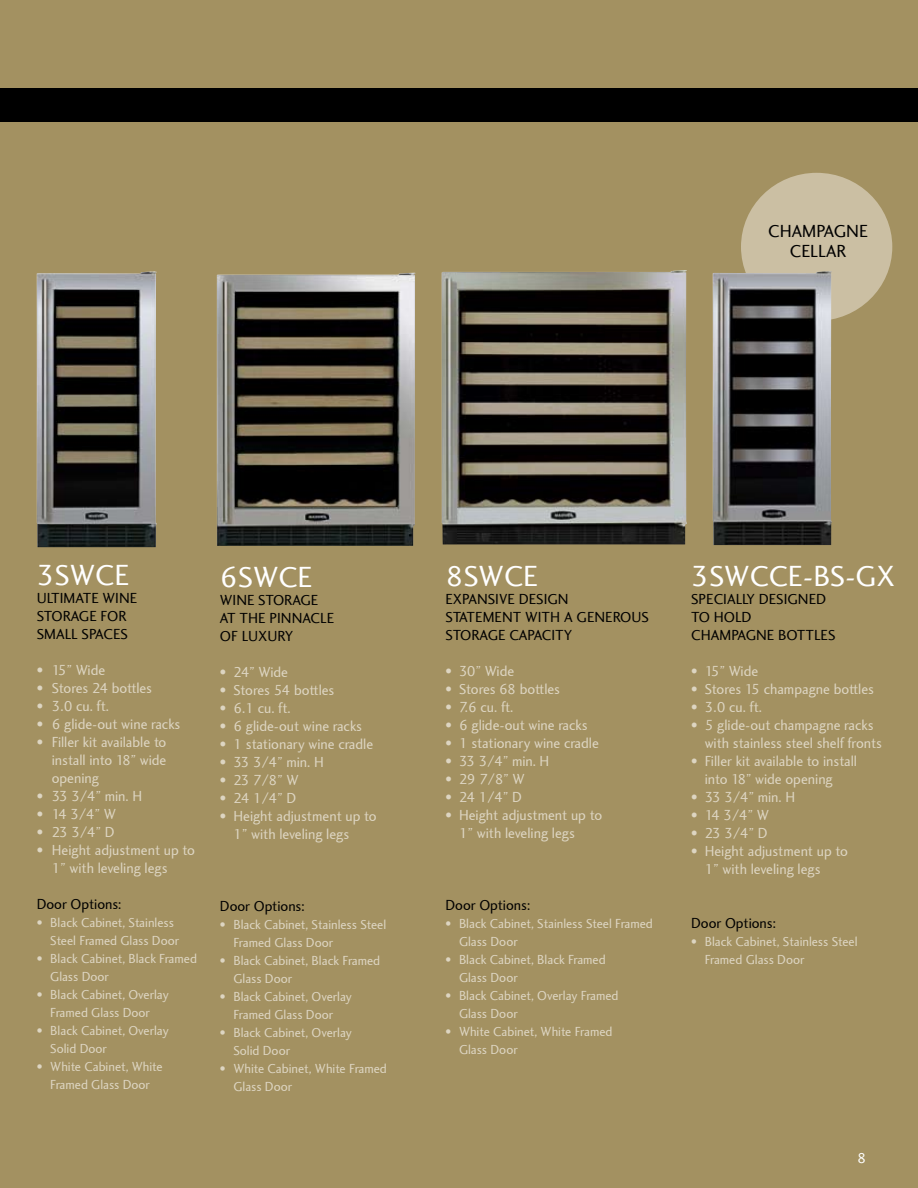
<style>
.page{position:relative;width:918px;height:1188px;background:#a39161}
.page>*{position:absolute;margin:0;border:0;box-sizing:border-box;transform-origin:0 0}
.t1{font:30px "Charlotte Sans";color:#fff}
.t2{font:18px/20.2px "Charlotte Sans";color:#000;text-align:center}
.t3{font:15px/18px "Charlotte Sans";color:#ddd5c2}
.t4{font:15px/18px "Charlotte Sans";color:#000}
.t5{font:15px "Charlotte Sans";color:#fff}
.t6{font:13.5px/18px "Charlotte Sans";color:#ddd5c2}
</style>
<div class="page">
<div style="left:0;top:88px;width:918px;height:34px;background:#000"></div>
<img style="left:217px;top:273px;width:199px;height:273px">
<img style="left:37px;top:271px;width:120px;height:276px">
<img style="left:442px;top:270px;width:245px;height:274px">
<div style="left:741px;top:173px;width:151px;height:148px;background:#cbbfa3;border-radius:50%"></div>
<img style="left:713px;top:271px;width:119px;height:274px">
<p class="t2" style="left:768px;top:221px;width:101px">CHAMPAGNE<br>CELLAR</p>
<h1 class="t1" style="left:37px;top:558px;width:94px">3SWCE</h1>
<p class="t4" style="left:37px;top:590px;width:19px">Ultimate</p>
<p class="t4" style="left:103px;top:590px;width:10px">wine</p>
<p class="t4" style="left:37px;top:608px;width:10px">storage</p>
<p class="t4" style="left:101px;top:608px;width:10px">for</p>
<p class="t4" style="left:37px;top:626px;width:10px">small</p>
<p class="t4" style="left:82px;top:626px;width:9px">spaces</p>
<p class="t3" style="left:37px;top:662px;width:70px">• 15” Wide</p>
<p class="t3" style="left:37px;top:680px;width:117px">• Stores 24 bottles</p>
<p class="t3" style="left:37px;top:698px;width:74px">• 3.0 cu. ft.</p>
<p class="t3" style="left:37px;top:716px;width:145px">• 6 glide-out wine racks</p>
<p class="t3" style="left:52px;top:734px;width:116px;text-align:justify;text-indent:-15px">• Filler kit available to install into 18” wide opening</p>
<p class="t3" style="left:37px;top:788px;width:107px">• 33 3/4” min. H</p>
<p class="t3" style="left:37px;top:806px;width:81px">• 14 3/4” W</p>
<p class="t3" style="left:37px;top:824px;width:79px">• 23 3/4” D</p>
<p class="t3" style="left:52px;top:842px;width:145px;text-indent:-15px">• Height adjustment up to<br>1” with leveling legs</p>
<p class="t4" style="left:37px;top:896px;width:86px">Door Options:</p>
<p class="t6" style="left:50px;top:914px;width:130px;text-indent:-14px">• Black Cabinet, Stainless<br>Steel Framed Glass Door</p>
<p class="t6" style="left:50px;top:950px;width:148px;text-indent:-14px">• Black Cabinet, Black Framed<br>Glass Door</p>
<p class="t6" style="left:37px;top:986px;width:133px;text-align:center">• Black Cabinet, Overlay<br>Framed Glass Door</p>
<p class="t6" style="left:50px;top:1022px;width:120px;text-indent:-14px">• Black Cabinet, Overlay<br>Solid Door</p>
<p class="t6" style="left:37px;top:1058px;width:127px;text-align:center">• White Cabinet, White<br>Framed Glass Door</p>
<h1 class="t1" style="left:220px;top:560px;width:94px">6SWCE</h1>
<p class="t4" style="left:220px;top:591px;width:116px">WINE STORAGE<br>AT THE PINNACLE<br>OF LUXURY</p>
<p class="t3" style="left:220px;top:663px;width:70px">• 24” Wide</p>
<p class="t3" style="left:220px;top:681px;width:116px">• Stores 54 bottles</p>
<p class="t3" style="left:220px;top:699px;width:72px">• 6.1 cu. ft.</p>
<p class="t3" style="left:220px;top:717px;width:144px">• 6 glide-out wine racks</p>
<p class="t3" style="left:220px;top:735px;width:155px">• 1 stationary wine cradle</p>
<p class="t3" style="left:220px;top:753px;width:105px">• 33 3/4” min. H</p>
<p class="t3" style="left:220px;top:771px;width:80px">• 23 7/8” W</p>
<p class="t3" style="left:220px;top:789px;width:78px">• 24 1/4” D</p>
<p class="t3" style="left:233px;top:807px;width:145px;text-indent:-14px">• Height adjustment up to<br>1” with leveling legs</p>
<p class="t4" style="left:220px;top:897px;width:86px">Door Options:</p>
<p class="t6" style="left:233px;top:916px;width:154px;text-indent:-14px">• Black Cabinet, Stainless Steel<br>Framed Glass Door</p>
<p class="t6" style="left:233px;top:952px;width:148px;text-indent:-14px">• Black Cabinet, Black Framed<br>Glass Door</p>
<p class="t6" style="left:220px;top:988px;width:133px;text-align:center">• Black Cabinet, Overlay<br>Framed Glass Door</p>
<p class="t6" style="left:233px;top:1024px;width:120px;text-indent:-14px">• Black Cabinet, Overlay<br>Solid Door</p>
<p class="t6" style="left:233px;top:1060px;width:155px;text-indent:-14px">• White Cabinet, White Framed<br>Glass Door</p>
<h1 class="t1" style="left:446px;top:559px;width:94px">8SWCE</h1>
<p class="t4" style="left:446px;top:591px;width:205px">EXPANSIVE DESIGN<br>STATEMENT WITH A GENEROUS<br>STORAGE CAPACITY</p>
<p class="t3" style="left:445px;top:663px;width:70px">• 30” Wide</p>
<p class="t3" style="left:445px;top:681px;width:116px">• Stores 68 bottles</p>
<p class="t3" style="left:445px;top:699px;width:69px">• 7.6 cu. ft.</p>
<p class="t3" style="left:445px;top:717px;width:144px">• 6 glide-out wine racks</p>
<p class="t3" style="left:445px;top:735px;width:155px">• 1 stationary wine cradle</p>
<p class="t3" style="left:445px;top:753px;width:105px">• 33 3/4” min. H</p>
<p class="t3" style="left:445px;top:771px;width:81px">• 29 7/8” W</p>
<p class="t3" style="left:445px;top:789px;width:78px">• 24 1/4” D</p>
<p class="t3" style="left:459px;top:807px;width:145px;text-indent:-14px">• Height adjustment up to<br>1” with leveling legs</p>
<p class="t4" style="left:445px;top:897px;width:86px">Door Options:</p>
<p class="t6" style="left:459px;top:915px;width:195px;text-indent:-14px">• Black Cabinet, Stainless Steel Framed<br>Glass Door</p>
<p class="t6" style="left:459px;top:951px;width:148px;text-indent:-14px">• Black Cabinet, Black Framed<br>Glass Door</p>
<p class="t6" style="left:459px;top:987px;width:161px;text-indent:-14px">• Black Cabinet, Overlay Framed<br>Glass Door</p>
<p class="t6" style="left:459px;top:1023px;width:155px;text-indent:-14px">• White Cabinet, White Framed<br>Glass Door</p>
<h1 class="t1" style="left:691px;top:560px;width:205px">3SWCCE-BS-GX</h1>
<p class="t4" style="left:691px;top:591px;width:16px">Specially</p>
<p class="t4" style="left:759px;top:591px;width:10px">designed</p>
<p class="t4" style="left:691px;top:609px;width:33px">to hold<br>Champagne</p>
<p class="t4" style="left:778px;top:627px;width:9px">bottles</p>
<p class="t3" style="left:691px;top:663px;width:69px">• 15” Wide</p>
<p class="t3" style="left:691px;top:681px;width:184px">• Stores 15 champagne bottles</p>
<p class="t3" style="left:691px;top:699px;width:72px">• 3.0 cu. ft.</p>
<p class="t3" style="left:705px;top:717px;width:179px;text-indent:-14px">• 5 glide-out champagne racks with stainless steel shelf fronts</p>
<p class="t3" style="left:705px;top:753px;width:154px;text-indent:-14px">• Filler kit available to install into 18” wide opening</p>
<p class="t3" style="left:691px;top:789px;width:105px">• 33 3/4” min. H</p>
<p class="t3" style="left:691px;top:807px;width:79px">• 14 3/4” W</p>
<p class="t3" style="left:691px;top:825px;width:78px">• 23 3/4” D</p>
<p class="t3" style="left:705px;top:843px;width:145px;text-indent:-14px">• Height adjustment up to<br>1” with leveling legs</p>
<p class="t4" style="left:691px;top:915px;width:86px">Door Options:</p>
<p class="t6" style="left:705px;top:933px;width:154px;text-indent:-14px">• Black Cabinet, Stainless Steel<br>Framed Glass Door</p>
<p class="t5" style="left:857px;top:1149px;width:11px">8</p>
</div>
